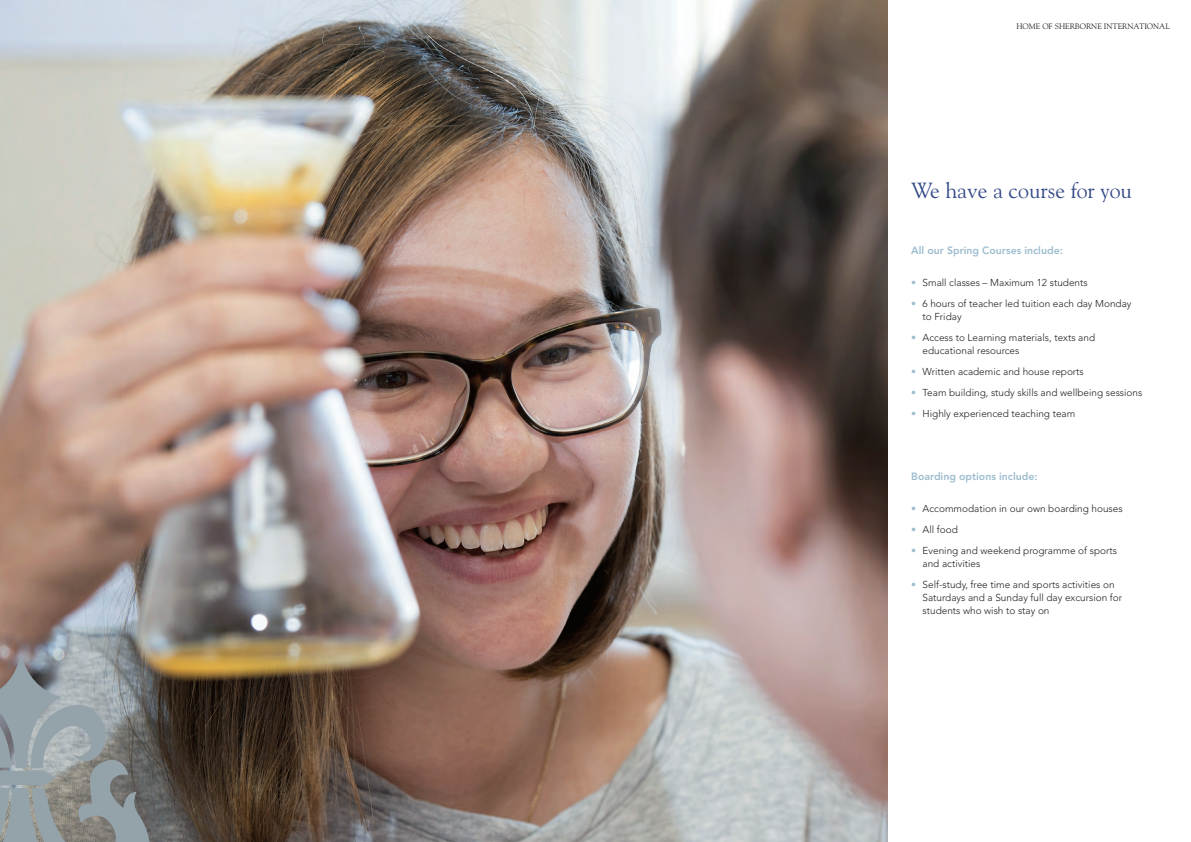
<style>
.page{position:relative;width:1191px;height:842px;background:#fff}
.page>*{position:absolute;margin:0;border:0;box-sizing:border-box;transform-origin:0 0}
.t1{font:22px "Goudy Old Style BT";color:#324a85}
.t2{font:800 10.5px "Avenir";color:#9cbcce}
.t3{font:300 10px/13px "Avenir";color:#231f20}
.t4{font:8px "Goudy Old Style BT";color:#231f20}
.s1{color:#9cbcce}
</style>
<div class="page">
<img style="left:0;top:0;width:887px;height:842px">
<svg style="left:0;top:655px;width:150px;height:187px;background:#8f9698"></svg>
<p class="t4" style="left:1016px;top:23px;width:155px">HOME OF SHERBORNE INTERNATIONAL</p>
<h1 class="t1" style="left:911px;top:182px;width:222px">We have a course for you</h1>
<p class="t2" style="left:911px;top:242px;width:153px">All our Spring Courses include:</p>
<p class="t3" style="left:911px;top:276px;width:178px"><span class="s1">•</span> Small classes – Maximum 12 students</p>
<p class="t3" style="left:922px;top:297px;width:210px;text-indent:-11px"><span class="s1">•</span> 6 hours of teacher led tuition each day Monday to Friday</p>
<p class="t3" style="left:922px;top:331px;width:174px;text-indent:-11px"><span class="s1">•</span> Access to Learning materials, texts and educational resources</p>
<p class="t3" style="left:911px;top:365px;width:174px"><span class="s1">•</span> Written academic and house reports</p>
<p class="t3" style="left:911px;top:386px;width:233px"><span class="s1">•</span> Team building, study skills and wellbeing sessions</p>
<p class="t3" style="left:911px;top:407px;width:165px"><span class="s1">•</span> Highly experienced teaching team</p>
<p class="t2" style="left:911px;top:468px;width:128px">Boarding options include:</p>
<p class="t3" style="left:911px;top:502px;width:213px"><span class="s1">•</span> Accommodation in our own boarding houses</p>
<p class="t3" style="left:911px;top:523px;width:48px"><span class="s1">•</span> All food</p>
<p class="t3" style="left:922px;top:544px;width:196px;text-indent:-11px"><span class="s1">•</span> Evening and weekend programme of sports and activities</p>
<p class="t3" style="left:922px;top:578px;width:201px;text-indent:-11px"><span class="s1">•</span> Self-study, free time and sports activities on<br>Saturdays and a Sunday full day excursion for students who wish to stay on</p>
</div>
